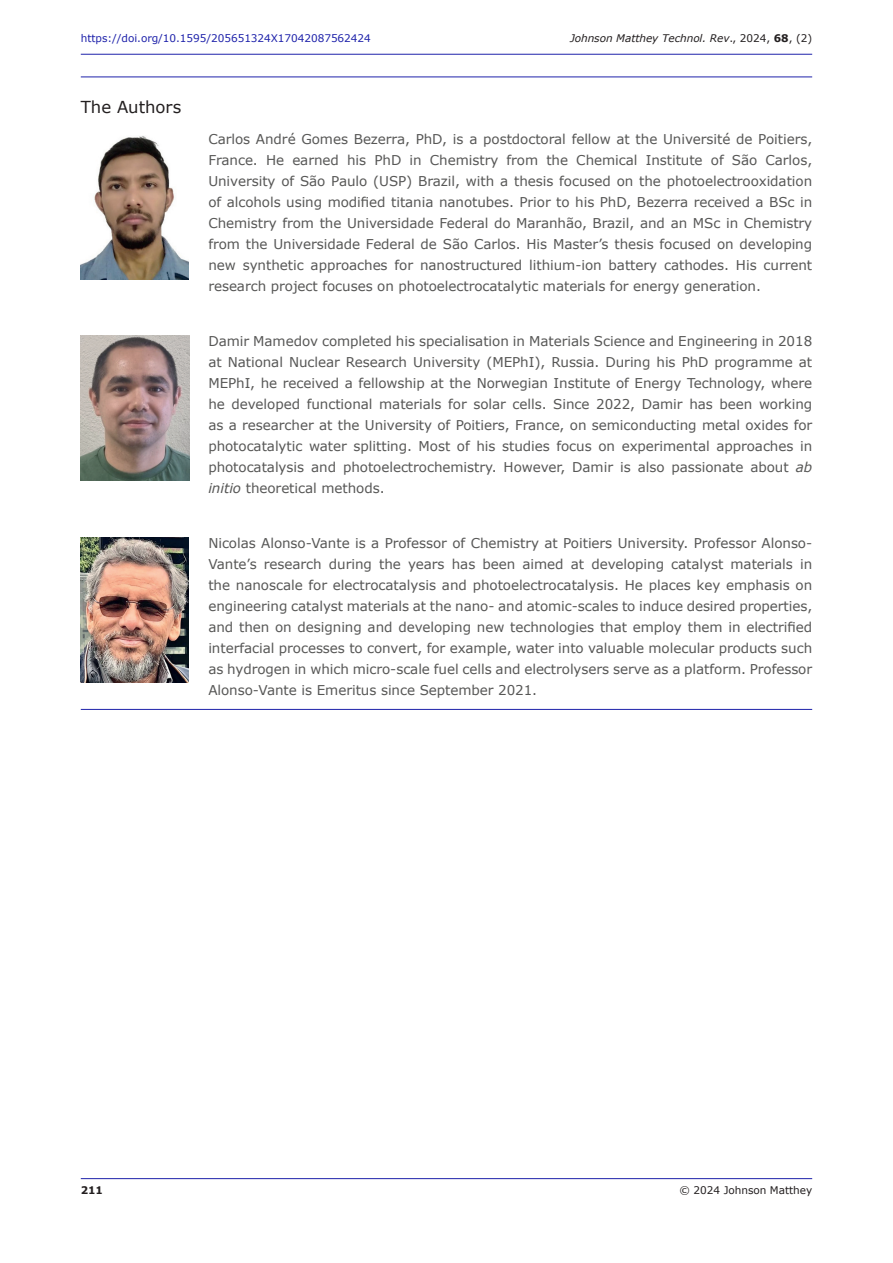
<style>
.page{position:relative;width:893px;height:1263px;background:#fff}
.page>*{position:absolute;margin:0;border:0;box-sizing:border-box;transform-origin:0 0}
.The_author_head_at_the_end{font:16.5px "Verdana";color:#231f20}
.Author_profile_at_the_end{font:13.5px/21px "Verdana";letter-spacing:-.005em;color:#575756;text-align:justify}
.t1{font:10.5px "Verdana";letter-spacing:-.005em;color:#1e22aa}
.t2{font:italic 10.5px "Verdana";letter-spacing:-.005em;color:#231f20}
.t3{font:10.5px "Verdana";letter-spacing:-.005em;color:#231f20}
.t4{font:700 10.5px "Verdana";color:#231f20}
.s1{font-style:normal}
.s2{font-weight:700;font-style:normal}
.s3{font-style:italic}
</style>
<div class="page">
<hr style="left:81px;top:1178px;width:731px;height:1px;background:#1e22aa">
<hr style="left:81px;top:54px;width:731px;height:1px;background:#1e22aa">
<img style="left:81px;top:136px;width:107px;height:143px">
<img style="left:81px;top:336px;width:109px;height:144px">
<img style="left:81px;top:538px;width:108px;height:144px">
<hr style="left:81px;top:77px;width:731px;height:1px;background:#1e22aa">
<hr style="left:81px;top:709px;width:731px;height:1px;background:#1e22aa">
<p class="t1" style="left:81px;top:31px;width:291px">https://doi.org/10.1595/205651324X17042087562424</p>
<p class="t2" style="left:570px;top:31px;width:244px">Johnson Matthey Technol. Rev<span class="s1">., 2024,</span> <span class="s2">68</span><span class="s1">, (2)</span></p>
<p class="The_author_head_at_the_end" style="left:81px;top:95px;width:102px">The Authors</p>
<p class="Author_profile_at_the_end" style="left:208px;top:129px;width:605px">Carlos André Gomes Bezerra, PhD, is a postdoctoral fellow at the Université de Poitiers, France. He earned his PhD in Chemistry from the Chemical Institute of São Carlos, University of São Paulo (USP) Brazil, with a thesis focused on the photoelectrooxidation of alcohols using modified titania nanotubes. Prior to his PhD, Bezerra received a BSc in Chemistry from the Universidade Federal do Maranhão, Brazil, and an MSc in Chemistry from the Universidade Federal de São Carlos. His Master’s thesis focused on developing new synthetic approaches for nanostructured lithium-ion battery cathodes. His current research project focuses on photoelectrocatalytic materials for energy generation.</p>
<p class="Author_profile_at_the_end" style="left:208px;top:331px;width:605px">Damir Mamedov completed his specialisation in Materials Science and Engineering in 2018 at National Nuclear Research University (MEPhI), Russia. During his PhD programme at MEPhI, he received a fellowship at the Norwegian Institute of Energy Technology, where he developed functional materials for solar cells. Since 2022, Damir has been working as a researcher at the University of Poitiers, France, on semiconducting metal oxides for photocatalytic water splitting. Most of his studies focus on experimental approaches in photocatalysis and photoelectrochemistry. However, Damir is also passionate about <span class="s3">ab initio</span> theoretical methods.</p>
<p class="Author_profile_at_the_end" style="left:208px;top:533px;width:605px">Nicolas Alonso-Vante is a Professor of Chemistry at Poitiers University. Professor Alonso-Vante’s research during the years has been aimed at developing catalyst materials in the nanoscale for electrocatalysis and photoelectrocatalysis. He places key emphasis on engineering catalyst materials at the nano- and atomic-scales to induce desired properties, and then on designing and developing new technologies that employ them in electrified interfacial processes to convert, for example, water into valuable molecular products such as hydrogen in which micro-scale fuel cells and electrolysers serve as a platform. Professor Alonso-Vante is Emeritus since September 2021.</p>
<p class="t4" style="left:81px;top:1183px;width:24px">211</p>
<p class="t3" style="left:679px;top:1183px;width:134px">© 2024 Johnson Matthey</p>
</div>
